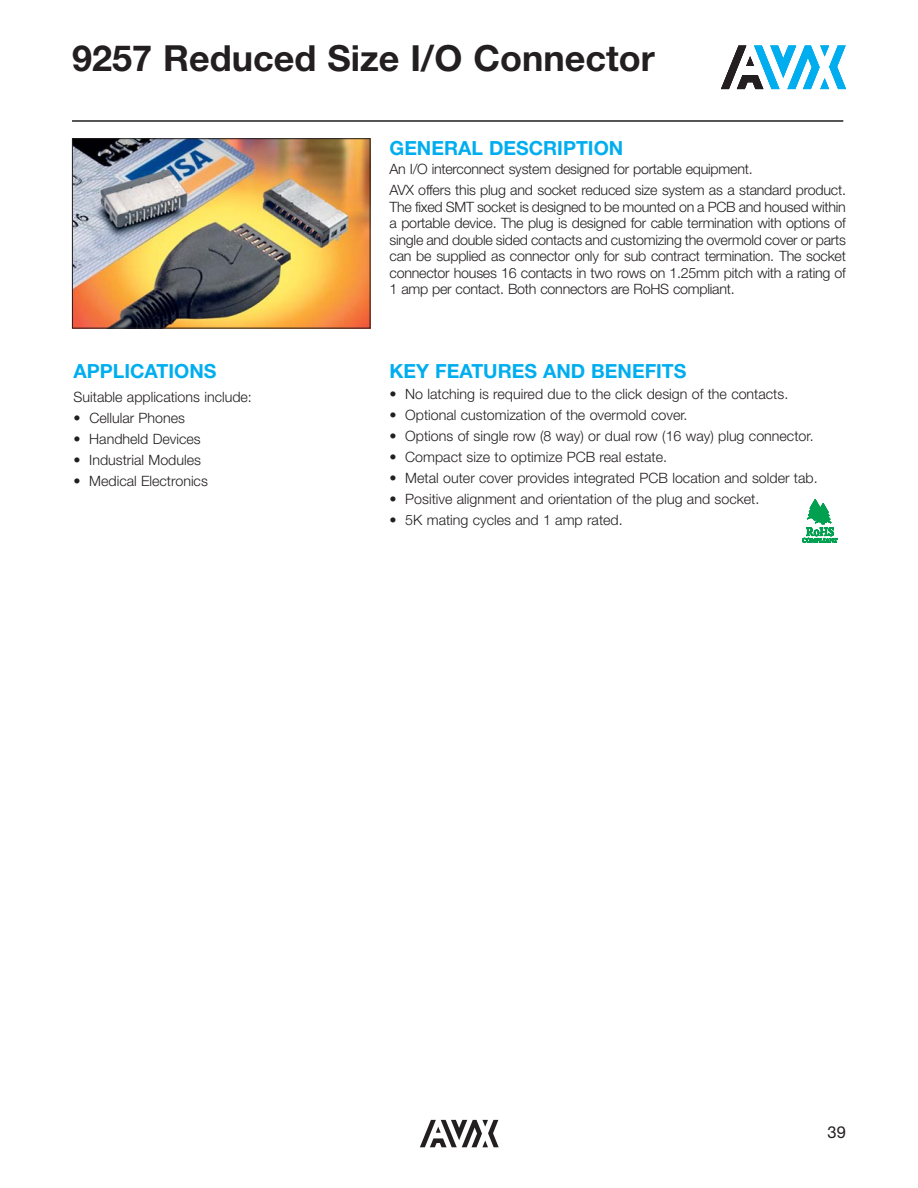
<style>
.page{position:relative;width:918px;height:1188px;background:#fff}
.page>*{position:absolute;margin:0;border:0;box-sizing:border-box;transform-origin:0 0}
.t1{font:700 36px "Helvetica Neue";color:#231f20}
.t2{font:700 19.5px "Helvetica Neue";color:#00aeef}
.t3{font:16.5px "Helvetica Neue";color:#231f20}
.t4{font:300 14.25px/16.5px "Helvetica Neue";color:#231f20}
</style>
<div class="page">
<svg style="left:420px;top:1120px;width:79px;height:27px"></svg>
<svg style="left:721px;top:46px;width:125px;height:43px"></svg>
<img style="left:74px;top:140px;width:294px;height:186px">
<div style="left:72px;top:138px;width:298px;height:190px;border:1px solid #231f20"></div>
<hr style="left:72px;top:120px;width:771px;height:2px;background:#231f20">
<svg style="left:802px;top:499px;width:36px;height:44px"></svg>
<h1 class="t1" style="left:72px;top:45px;width:584px">9257 Reduced Size I/O Connector</h1>
<h2 class="t2" style="left:74px;top:364px;width:144px">APPLICATIONS</h2>
<p class="t4" style="left:74px;top:390px;width:180px">Suitable applications include:</p>
<p class="t4" style="left:74px;top:411px;width:113px">• Cellular Phones</p>
<p class="t4" style="left:74px;top:432px;width:129px">• Handheld Devices</p>
<p class="t4" style="left:74px;top:453px;width:129px">• Industrial Modules</p>
<p class="t4" style="left:74px;top:474px;width:136px">• Medical Electronics</p>
<h2 class="t2" style="left:390px;top:141px;width:235px">GENERAL DESCRIPTION</h2>
<p class="t4" style="left:390px;top:160px;width:458px;line-height:21px">An I/O interconnect system designed for portable equipment.<br>AVX offers this plug and socket reduced size system as a standard product.</p>
<p class="t4" style="left:390px;top:200px;width:458px;text-align:justify">The fixed SMT socket is designed to be mounted on a PCB and housed within a portable device. The plug is designed for cable termination with options of single and double sided contacts and customizing the overmold cover or parts can be supplied as connector only for sub contract termination. The socket connector houses 16 contacts in two rows on 1.25mm pitch with a rating of 1 amp per contact. Both connectors are RoHS compliant.</p>
<h2 class="t2" style="left:390px;top:364px;width:298px">KEY FEATURES AND BENEFITS</h2>
<p class="t4" style="left:390px;top:387px;width:400px">• No latching is required due to the click design of the contacts.</p>
<p class="t4" style="left:390px;top:408px;width:299px">• Optional customization of the overmold cover.</p>
<p class="t4" style="left:390px;top:429px;width:426px">• Options of single row (8 way) or dual row (16 way) plug connector.</p>
<p class="t4" style="left:390px;top:450px;width:279px">• Compact size to optimize PCB real estate.</p>
<p class="t4" style="left:390px;top:471px;width:430px">• Metal outer cover provides integrated PCB location and solder tab.</p>
<p class="t4" style="left:390px;top:492px;width:371px">• Positive alignment and orientation of the plug and socket.</p>
<p class="t4" style="left:390px;top:513px;width:235px">• 5K mating cycles and 1 amp rated.</p>
<p class="t3" style="left:828px;top:1126px;width:20px">39</p>
</div>
